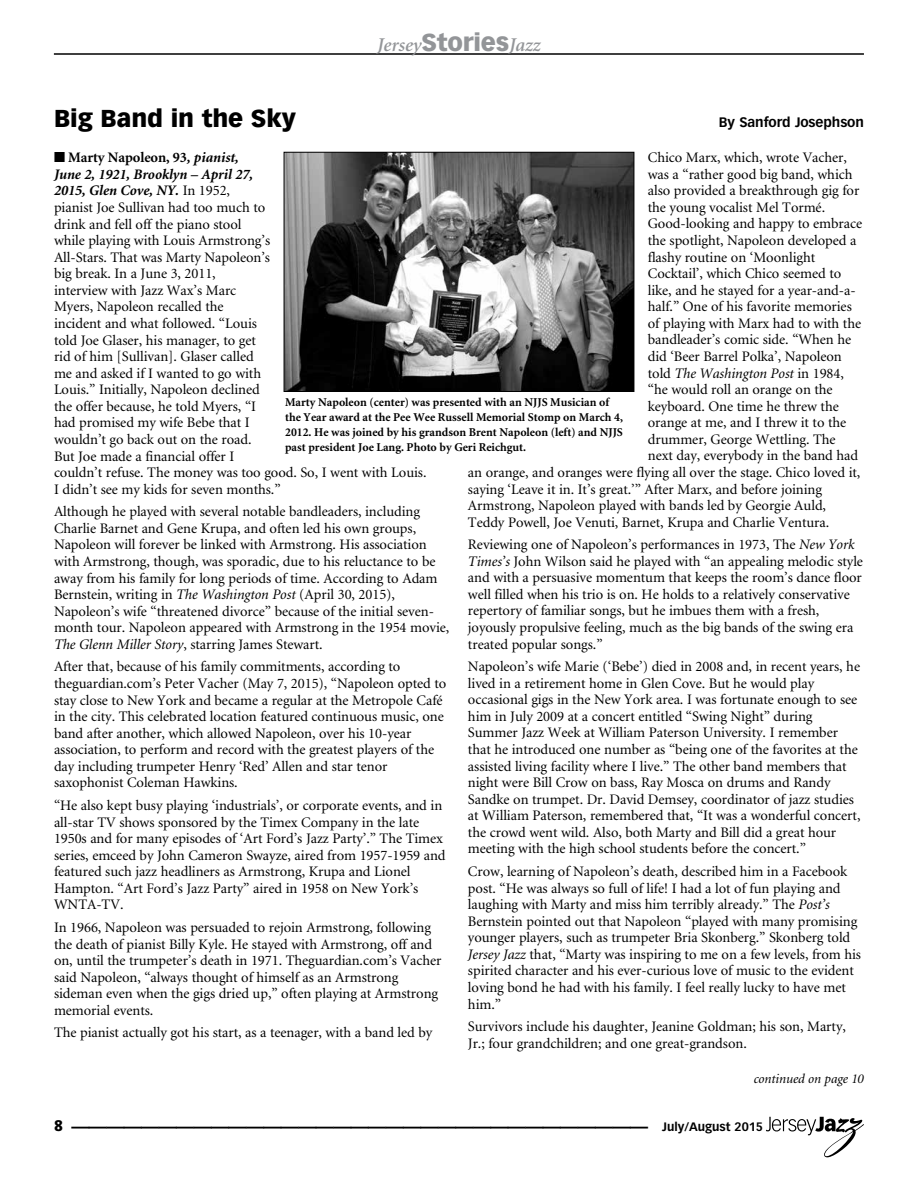
<style>
.page{position:relative;width:918px;height:1188px;background:#fff}
.page>*{position:absolute;margin:0;border:0;box-sizing:border-box;transform-origin:0 0}
.t1{font:700 36px "Vectora LH";color:#000}
.t2{font:900 24px "Vectora LH";letter-spacing:-.005em;color:#000}
.t3{font:italic 600 19.5px "Minion";letter-spacing:-.005em;color:#939598}
.t4{font:900 15px "Vectora LH";color:#000}
.t5{font:14.55px/16.5px "Minion";letter-spacing:-.005em;color:#000}
.t6{font:italic 14.55px "Minion";letter-spacing:-.005em;color:#000}
.t7{font:700 13.5px "Vectora LH";letter-spacing:-.005em;color:#000}
.t8{font:italic 13.5px "Minion";letter-spacing:-.005em;color:#000}
.t9{font:700 12px/15px "Minion";color:#000}
.t10{font:700 12px "Vectora LH";color:#000}
.s1{font-family:"Vectora LH";font-weight:900;font-style:normal;font-size:24px}
.s2{font-weight:700}
.s3{font-weight:700;font-style:italic}
.s4{font-style:italic}
.s5{font-style:normal}
</style>
<div class="page">
<svg style="left:766px;top:1117px;width:98px;height:40px"></svg>
<hr style="left:54px;top:54px;width:810px;height:1px;background:#000">
<img style="left:286px;top:154px;width:346px;height:236px">
<div style="left:284px;top:152px;width:350px;height:240px;border:1px solid #000"></div>
<h3 class="t3" style="left:377px;top:35px;width:165px">Jersey<span class="s1">Stories</span>Jazz</h3>
<h2 class="t2" style="left:54px;top:104px;width:244px">Big Band in the Sky</h2>
<p class="t7" style="left:719px;top:114px;width:147px">By Sanford Josephson</p>
<p class="t5" style="left:54px;top:150px;width:374px">■ <span class="s2">Marty Napoleon, 93</span><span class="s3">, pianist,<br>June 2, 1921, Brooklyn – April 27,<br>2015, Glen Cove, NY.</span> In 1952,<br>pianist Joe Sullivan had too much to<br>drink and fell off the piano stool<br>while playing with Louis Armstrong’s<br>All-Stars. That was Marty Napoleon’s<br>big break. In a June 3, 2011,<br>interview with Jazz Wax’s Marc<br>Myers, Napoleon recalled the<br>incident and what followed. “Louis<br>told Joe Glaser, his manager, to get<br>rid of him [Sullivan]. Glaser called<br>me and asked if I wanted to go with<br>Louis.” Initially, Napoleon declined<br>the offer because, he told Myers, “I<br>had promised my wife Bebe that I<br>wouldn’t go back out on the road.<br>But Joe made a financial offer I<br>couldn’t refuse. The money was too good. So, I went with Louis.<br>I didn’t see my kids for seven months.”</p>
<p class="t5" style="left:54px;top:504px;width:397px">Although he played with several notable bandleaders, including Charlie Barnet and Gene Krupa, and often led his own groups, Napoleon will forever be linked with Armstrong. His association with Armstrong, though, was sporadic, due to his reluctance to be away from his family for long periods of time. According to Adam Bernstein, writing in <span class="s4">The Washington Post</span> (April 30, 2015), Napoleon’s wife “threatened divorce” because of the initial seven&shy;month tour. Napoleon appeared with Armstrong in the 1954 movie, <span class="s4">The Glenn Miller Story</span>, starring James Stewart.</p>
<p class="t5" style="left:54px;top:659px;width:394px">After that, because of his family commitments, according to theguardian.com’s Peter Vacher (May 7, 2015), “Napoleon opted to stay close to New York and became a regular at the Metropole Café in the city. This celebrated location featured continuous music, one band after another, which allowed Napoleon, over his 10-year association, to perform and record with the greatest players of the day including trumpeter Henry ‘Red’ Allen and star tenor saxophonist Coleman Hawkins.</p>
<p class="t5" style="left:54px;top:798px;width:393px">“He also kept busy playing ‘industrials’, or corporate events, and in all-star TV shows sponsored by the Timex Company in the late 1950s and for many episodes of ‘Art Ford’s Jazz Party’.” The Timex series, emceed by John Cameron Swayze, aired from 1957-1959 and featured such jazz headliners as Armstrong, Krupa and Lionel Hampton. “Art Ford’s Jazz Party” aired in 1958 on New York’s WNTA-TV.</p>
<p class="t5" style="left:54px;top:920px;width:389px">In 1966, Napoleon was persuaded to rejoin Armstrong, following the death of pianist Billy Kyle. He stayed with Armstrong, off and on, until the trumpeter’s death in 1971. Theguardian.com’s Vacher said Napoleon, “always thought of himself as an Armstrong sideman even when the gigs dried up,” often playing at Armstrong memorial events.</p>
<p class="t5" style="left:54px;top:1025px;width:380px">The pianist actually got his start, as a teenager, with a band led by</p>
<p class="t5" style="left:648px;top:150px;width:201px">Chico Marx, which, wrote Vacher,</p>
<p class="t5" style="left:648px;top:166px;width:206px">was a “rather good big band, which</p>
<p class="t5" style="left:648px;top:183px;width:213px">also provided a breakthrough gig for</p>
<p class="t5" style="left:648px;top:199px;width:179px">the young vocalist Mel Tormé.</p>
<p class="t5" style="left:648px;top:216px;width:216px">Good-looking and happy to embrace</p>
<p class="t5" style="left:648px;top:233px;width:210px">the spotlight, Napoleon developed a</p>
<p class="t5" style="left:648px;top:249px;width:169px">flashy routine on ‘Moonlight</p>
<p class="t5" style="left:648px;top:266px;width:195px">Cocktail’, which Chico seemed to</p>
<p class="t5" style="left:648px;top:282px;width:209px">like, and he stayed for a year-and-a-</p>
<p class="t5" style="left:648px;top:299px;width:206px">half.” One of his favorite memories</p>
<p class="t5" style="left:648px;top:315px;width:215px">of playing with Marx had to with the</p>
<p class="t5" style="left:648px;top:332px;width:205px">bandleader’s comic side. “When he</p>
<p class="t5" style="left:648px;top:349px;width:196px">did ‘Beer Barrel Polka’, Napoleon</p>
<p class="t6" style="left:648px;top:366px;width:198px"><span class="s5">told</span> The Washington Post <span class="s5">in 1984,</span></p>
<p class="t5" style="left:648px;top:382px;width:186px">“he would roll an orange on the</p>
<p class="t5" style="left:648px;top:398px;width:192px">keyboard. One time he threw the</p>
<p class="t5" style="left:648px;top:415px;width:200px">orange at me, and I threw it to the</p>
<p class="t5" style="left:648px;top:431px;width:189px">drummer, George Wettling. The</p>
<p class="t5" style="left:648px;top:448px;width:212px">next day, everybody in the band had</p>
<p class="t5" style="left:468px;top:465px;width:394px">an orange, and oranges were flying all over the stage. Chico loved it,</p>
<p class="t5" style="left:468px;top:481px;width:356px">saying ‘Leave it in. It’s great.’” After Marx, and before joining</p>
<p class="t5" style="left:468px;top:498px;width:360px">Armstrong, Napoleon played with bands led by Georgie Auld,</p>
<p class="t5" style="left:468px;top:514px;width:363px">Teddy Powell, Joe Venuti, Barnet, Krupa and Charlie Ventura.</p>
<p class="t5" style="left:468px;top:537px;width:397px">Reviewing one of Napoleon’s performances in 1973, The <span class="s4">New York Times’s</span> John Wilson said he played with “an appealing melodic style and with a persuasive momentum that keeps the room’s dance floor well filled when his trio is on. He holds to a relatively conservative repertory of familiar songs, but he imbues them with a fresh, joyously propulsive feeling, much as the big bands of the swing era treated popular songs.”</p>
<p class="t5" style="left:468px;top:659px;width:394px">Napoleon’s wife Marie (‘Bebe’) died in 2008 and, in recent years, he lived in a retirement home in Glen Cove. But he would play occasional gigs in the New York area. I was fortunate enough to see him in July 2009 at a concert entitled “Swing Night” during Summer Jazz Week at William Paterson University. I remember that he introduced one number as “being one of the favorites at the assisted living facility where I live.” The other band members that night were Bill Crow on bass, Ray Mosca on drums and Randy Sandke on trumpet. Dr. David Demsey, coordinator of jazz studies at William Paterson, remembered that, “It was a wonderful concert, the crowd went wild. Also, both Marty and Bill did a great hour meeting with the high school students before the concert.”</p>
<p class="t5" style="left:468px;top:864px;width:395px">Crow, learning of Napoleon’s death, described him in a Facebook post. “He was always so full of life! I had a lot of fun playing and laughing with Marty and miss him terribly already.” The <span class="s4">Post’s </span>Bernstein pointed out that Napoleon “played with many promising younger players, such as trumpeter Bria Skonberg.” Skonberg told <span class="s4">Jersey Jazz</span> that, “Marty was inspiring to me on a few levels, from his spirited character and his ever-curious love of music to the evident loving bond he had with his family. I feel really lucky to have met him.”</p>
<p class="t5" style="left:468px;top:1019px;width:379px">Survivors include his daughter, Jeanine Goldman; his son, Marty,<br>Jr.; four grandchildren; and one great-grandson.</p>
<p class="t9" style="left:285px;top:395px;width:339px">Marty Napoleon (center) was presented with an NJJS Musician of the Year award at the Pee Wee Russell Memorial Stomp on March 4, 2012. He was joined by his grandson Brent Napoleon (left) and NJJS past president Joe Lang. Photo by Geri Reichgut.</p>
<p class="t8" style="left:754px;top:1072px;width:112px">continued on page 10</p>
<p class="t4" style="left:54px;top:1117px;width:10px">8</p>
<h1 class="t1" style="left:71px;top:1089px;width:578px">_________________________________</h1>
<p class="t10" style="left:662px;top:1120px;width:102px">July/August 2015</p>
</div>
